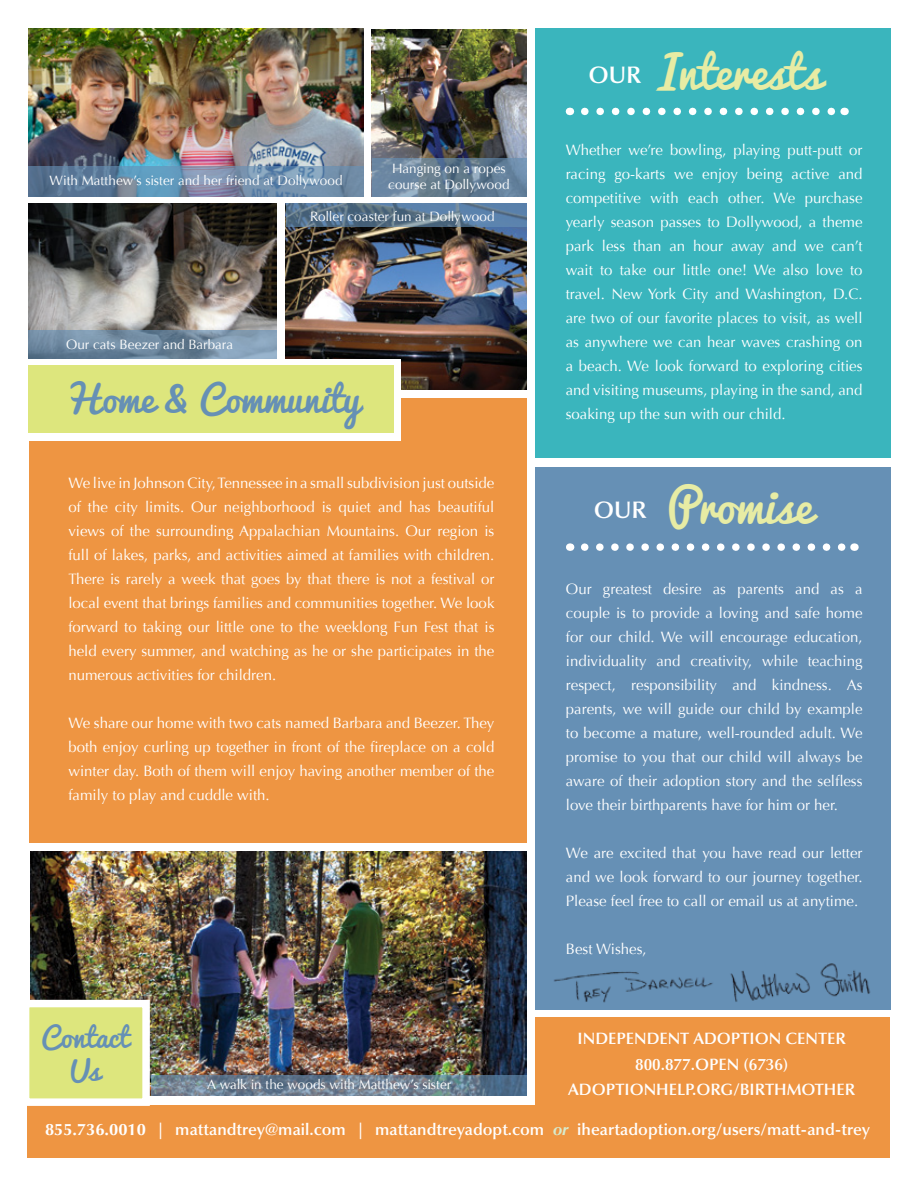
<style>
.page{position:relative;width:918px;height:1188px;background:#fff}
.page>*{position:absolute;margin:0;border:0;box-sizing:border-box;transform-origin:0 0}
.t1{font:45px "Pacifico";color:#e7eca4}
.t2{font:36px "Pacifico";color:#6690b5}
.t3{font:27.45px/32.8px "Pacifico";color:#6690b5;text-align:center}
.t4{font:600 16.5px/25.8px "Optima LT Std";color:#fff;text-align:center}
.t5{font:15px/24px "Optima";color:#fff;text-align:justify}
.t6{font:13.5px/16.5px "Optima";color:#fff}
.s1{font-family:"Optima LT Std";font-weight:600;font-size:24px;color:#fff}
.s2{font-weight:700}
.s3{font-weight:700;font-style:italic;color:#d7ebcd}
</style>
<div class="page">
<img style="left:28px;top:204px;width:249px;height:155px">
<img style="left:286px;top:227px;width:240px;height:162px">
<div style="left:29px;top:398px;width:497px;height:444px;background:#ee9542"></div>
<img style="left:372px;top:29px;width:154px;height:130px">
<div style="left:536px;top:468px;width:355px;height:542px;background:#6690b5"></div>
<div style="left:28px;top:1105px;width:862px;height:53px;background:#ee9542"></div>
<div style="left:536px;top:1017px;width:354px;height:89px;background:#ee9542"></div>
<div style="left:536px;top:28px;width:355px;height:430px;background:#3ab5bd"></div>
<svg style="left:585px;top:108px;width:251px;height:7px"></svg>
<svg style="left:585px;top:543px;width:261px;height:8px"></svg>
<div style="left:27px;top:359px;width:374px;height:81px;background:#fff"></div>
<div style="left:28px;top:365px;width:366px;height:68px;background:#dde67d"></div>
<img style="left:28px;top:28px;width:336px;height:169px">
<img style="left:30px;top:852px;width:497px;height:223px">
<svg style="left:27px;top:996px;width:127px;height:114px"></svg>
<svg style="left:29px;top:166px;width:335px;height:31px;background:#6b89a7"></svg>
<svg style="left:372px;top:159px;width:154px;height:38px;background:#678199"></svg>
<svg style="left:29px;top:330px;width:248px;height:29px;background:#738da4"></svg>
<svg style="left:286px;top:204px;width:240px;height:23px;background:#597793"></svg>
<svg style="left:152px;top:1075px;width:375px;height:21px;background:#6a7e90"></svg>
<img style="left:554px;top:963px;width:316px;height:40px">
<p class="t6" style="left:50px;top:173px;width:295px">With Matthew’s sister and her friend at Dollywood</p>
<p class="t6" style="left:388px;top:160px;width:123px">Hanging on a ropes course at Dollywood</p>
<p class="t6" style="left:66px;top:336px;width:169px">Our cats Beezer and Barbara</p>
<p class="t6" style="left:310px;top:208px;width:186px">Roller coaster fun at Dollywood</p>
<h2 class="t2" style="left:65px;top:367px;width:297px">Home &amp; Community</h2>
<p class="t5" style="left:68px;top:471px;width:428px">We live in Johnson City, Tennessee in a small subdivision just outside of the city limits. Our neighborhood is quiet and has beautiful views of the surrounding Appalachian Mountains. Our region is full of lakes, parks, and activities aimed at families with children.<br>There is rarely a week that goes by that there is not a festival or local event that brings families and communities together. We look forward to taking our little one to the weeklong Fun Fest that is held every summer, and watching as he or she participates in the numerous activities for children.</p>
<p class="t5" style="left:68px;top:711px;width:428px">We share our home with two cats named Barbara and Beezer. They both enjoy curling up together in front of the fireplace on a cold winter day. Both of them will enjoy having another member of the family to play and cuddle with.</p>
<h1 class="t1" style="left:588px;top:33px;width:235px"><sup>OUR</sup> Interests</h1>
<p class="t5" style="left:566px;top:138px;width:298px">Whether we’re bowling, playing putt-putt or racing go-karts we enjoy being active and competitive with each other. We purchase yearly season passes to Dollywood, a theme park less than an hour away and we can’t wait to take our little one! We also love to travel. New York City and Washington, D.C. are two of our favorite places to visit, as well as anywhere we can hear waves crashing on a beach. We look forward to exploring cities and visiting museums, playing in the sand, and soaking up the sun with our child.</p>
<h1 class="t1" style="left:594px;top:467px;width:219px"><span class="s1">OUR</span> Promise</h1>
<p class="t5" style="left:566px;top:577px;width:298px">Our greatest desire as parents and as a couple is to provide a loving and safe home for our child. We will encourage education, individuality and creativity, while teaching respect, responsibility and kindness. As parents, we will guide our child by example to become a mature, well-rounded adult. We promise to you that our child will always be aware of their adoption story and the selfless love their birthparents have for him or her.</p>
<p class="t5" style="left:566px;top:841px;width:298px">We are excited that you have read our letter and we look forward to our journey together.<br>Please feel free to call or email us at anytime.</p>
<p class="t5" style="left:566px;top:937px;width:82px">Best Wishes,</p>
<h3 class="t3" style="left:41px;top:1021px;width:89px">Contact<br>Us</h3>
<p class="t4" style="left:45px;top:1117px;width:827px"><span class="s2">855.736.0010</span> | mattandtrey@mail.com | mattandtreyadopt.com <span class="s3">or</span> iheartadoption.org/users/matt-and-trey</p>
<p class="t4" style="left:568px;top:1026px;width:288px">INDEPENDENT ADOPTION CENTER<br>800.877.OPEN (6736)<br>ADOPTIONHELP.ORG/BIRTHMOTHER</p>
<p class="t6" style="left:207px;top:1077px;width:246px">A walk in the woods with Matthew’s sister</p>
</div>
